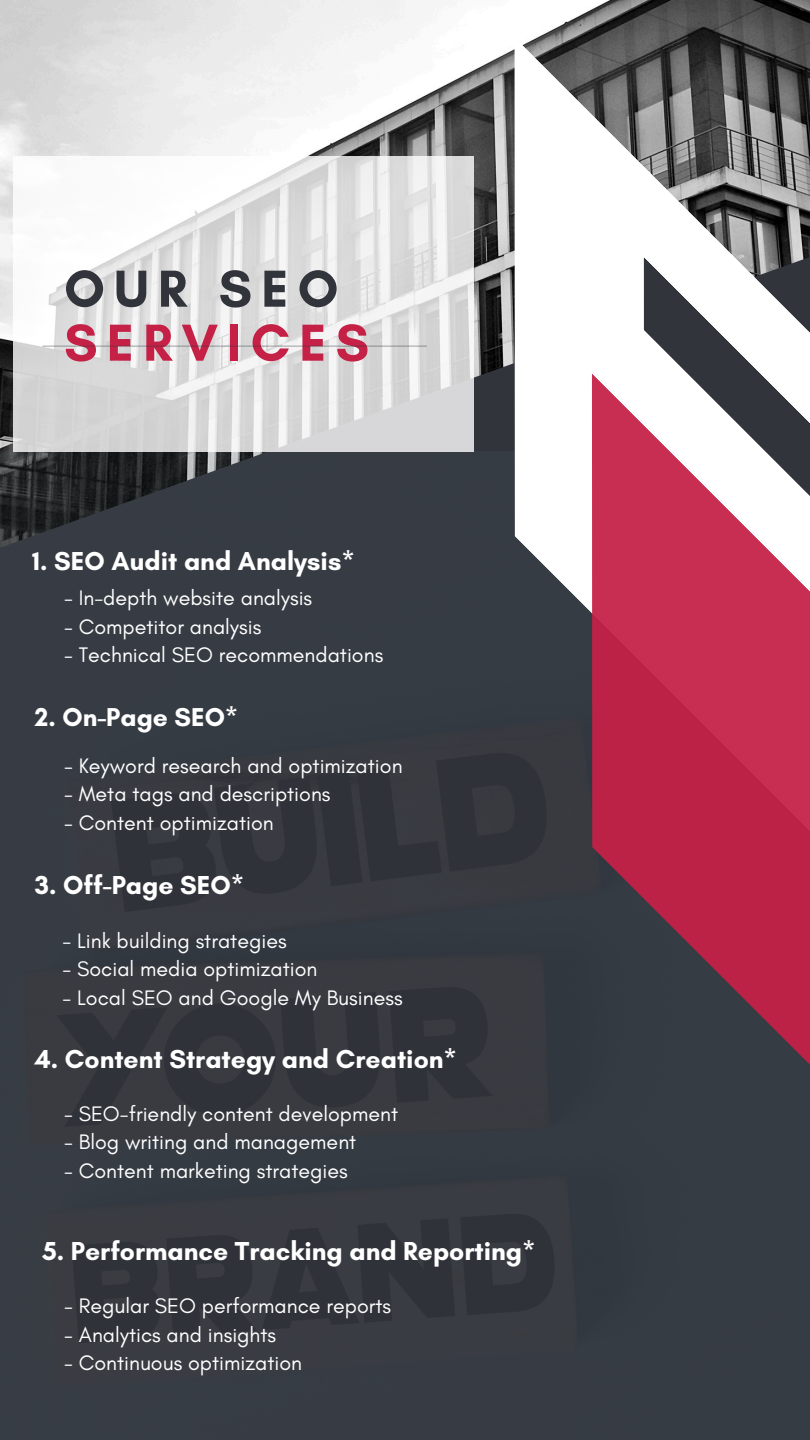
<style>
.page{position:relative;width:810px;height:1440px;background:#fff}
.page>*{position:absolute;margin:0;border:0;box-sizing:border-box;transform-origin:0 0}
.t1{font:700 53px/54px "Glacial Indifference";letter-spacing:.175em;color:#c52147}
.t2{font:700 26.5px "Glacial Indifference";color:#fff}
.t3{font:700 26.3px "Glacial Indifference";color:#fff}
.t4{font:21.4px "Glacial Indifference";color:#fff}
.s1{color:#31343b}
</style>
<div class="page">
<img style="left:0;top:0;width:810px;height:257px">
<img style="left:0;top:452px;width:592px;height:988px">
<svg style="left:515px;top:37px;width:295px;height:798px"></svg>
<svg style="left:592px;top:373px;width:218px;height:1067px;fill:#373944"></svg>
<svg style="left:644px;top:257px;width:166px;height:274px"></svg>
<svg style="left:14px;top:156px;width:460px;height:296px"></svg>
<hr style="left:42px;top:346px;width:385px;height:1px;background:#31343b">
<h1 class="t1" style="left:64px;top:261px;width:306px"><span class="s1">OUR SEO<br></span>SERVICES</h1>
<p class="t2" style="left:32px;top:545px;width:324px">1. SEO Audit and Analysis*</p>
<h2 class="t4" style="left:64px;top:585px;width:250px">- In-depth website analysis</h2>
<p class="t4" style="left:64px;top:614px;width:199px">- Competitor analysis</p>
<p class="t4" style="left:64px;top:642px;width:321px">- Technical SEO recommendations</p>
<h2 class="t3" style="left:35px;top:701px;width:205px">2. On-Page SEO*</h2>
<p class="t4" style="left:64px;top:752px;width:340px">- Keyword research and optimization</p>
<h2 class="t4" style="left:64px;top:781px;width:268px">- Meta tags and descriptions</h2>
<p class="t4" style="left:64px;top:809px;width:211px">- Content optimization</p>
<p class="t2" style="left:35px;top:869px;width:211px">3. Off-Page SEO*</p>
<p class="t4" style="left:63px;top:928px;width:226px">- Link building strategies</p>
<p class="t4" style="left:63px;top:956px;width:256px">- Social media optimization</p>
<h2 class="t4" style="left:63px;top:985px;width:342px">- Local SEO and Google My Business</h2>
<p class="t2" style="left:35px;top:1043px;width:424px">4. Content Strategy and Creation*</p>
<p class="t4" style="left:64px;top:1101px;width:336px">- SEO-friendly content development</p>
<p class="t4" style="left:64px;top:1129px;width:294px">- Blog writing and management</p>
<p class="t4" style="left:64px;top:1158px;width:285px">- Content marketing strategies</p>
<p class="t2" style="left:42px;top:1235px;width:495px">5. Performance Tracking and Reporting*</p>
<h2 class="t4" style="left:64px;top:1293px;width:329px">- Regular SEO performance reports</h2>
<p class="t4" style="left:64px;top:1322px;width:214px">- Analytics and insights</p>
<p class="t4" style="left:64px;top:1350px;width:240px">- Continuous optimization</p>
</div>
